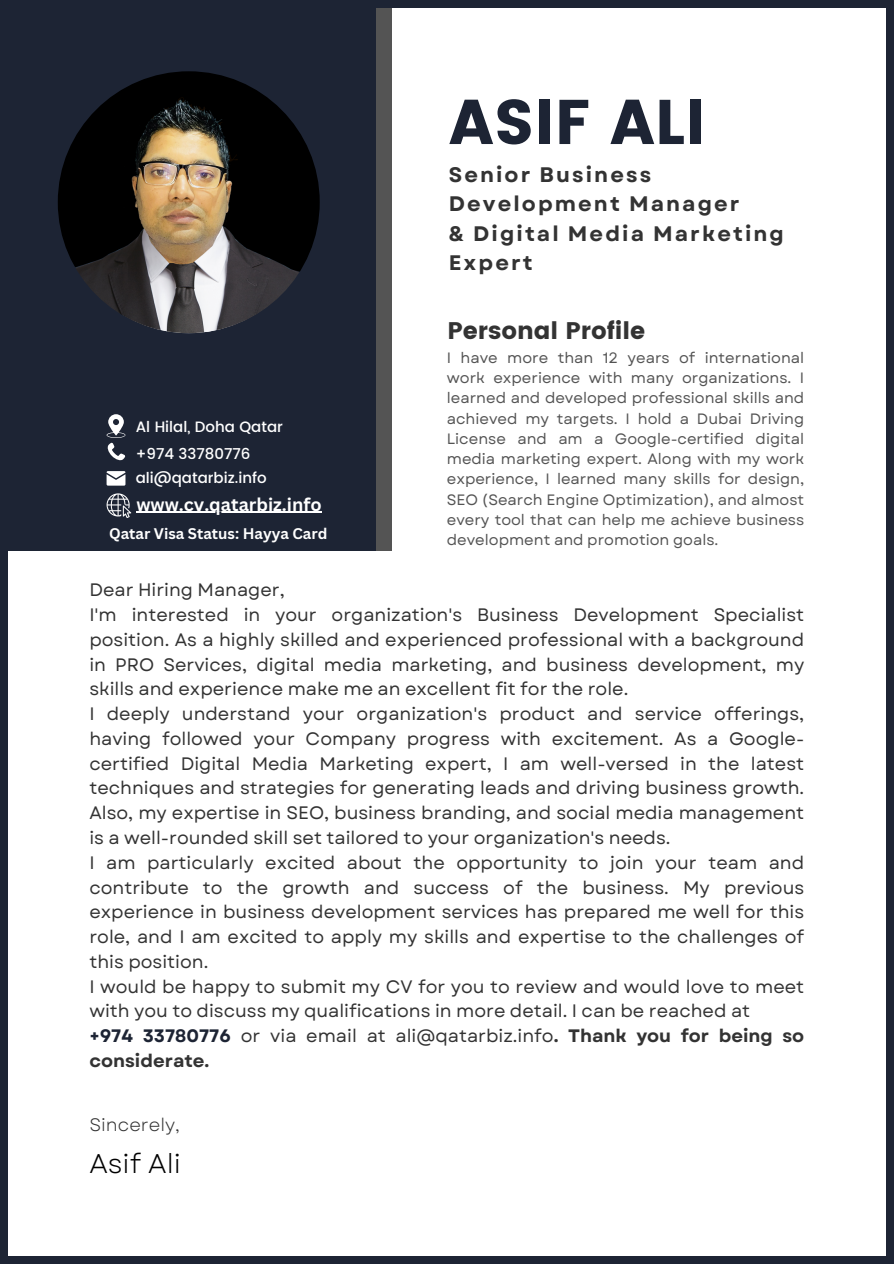
<style>
.page{position:relative;width:894px;height:1264px;background:#fff}
.page>*{position:absolute;margin:0;border:0;box-sizing:border-box;transform-origin:0 0}
.t1{font:63px "Poppins";color:#1d2434}
.t2{font:27px "Garet";color:#000}
.t3{font:24px "Poppins";color:#333}
.t4{font:700 21px/29.2px "Garet";letter-spacing:.1em;color:#333}
.t5{font:18px/24.8px "Garet";color:#333;text-align:justify}
.t6{font:700 18px/24.8px "Garet";color:#333}
.t7{font:700 18px "Canva Sans";color:#fff}
.t8{font:18px "Garet";color:#333}
.t9{font:15px/20.2px "Garet";color:#545454;text-align:justify}
.t10{font:500 15px "Poppins";color:#fff}
.t11{font:700 15px "Canva Sans";color:#fff}
.s1{color:#1d2434}
.s2{font-weight:400}
</style>
<div class="page">
<div style="left:0;top:0;width:385px;height:550px;background:#1d2434"></div>
<img style="left:58px;top:71px;width:261px;height:262px;border-radius:50%">
<svg style="left:106px;top:471px;width:19px;height:14px"></svg>
<svg style="left:106px;top:414px;width:19px;height:47px"></svg>
<div style="left:376px;top:7px;width:15px;height:543px;background:#545454"></div>
<div style="left:886px;top:0;width:7px;height:1263px;background:#1d2434"></div>
<div style="left:0;top:1256px;width:893px;height:7px;background:#1d2434"></div>
<div style="left:361px;top:0;width:532px;height:7px;background:#1d2434"></div>
<div style="left:0;top:539px;width:8px;height:724px;background:#1d2434"></div>
<svg style="left:106px;top:493px;width:25px;height:25px"></svg>
<hr style="left:136px;top:512px;width:186px;height:1px;background:#fff">
<p class="t10" style="left:136px;top:418px;width:149px">Al Hilal, Doha Qatar</p>
<p class="t10" style="left:136px;top:469px;width:132px">ali@qatarbiz.info</p>
<p class="t10" style="left:136px;top:444px;width:116px">+974 33780776</p>
<p class="t7" style="left:136px;top:491px;width:187px">www.cv.qatarbiz.info</p>
<p class="t11" style="left:109px;top:523px;width:220px">Qatar Visa Status: Hayya Card</p>
<p class="t1" style="left:448px;top:85px;width:258px">ASIF ALI</p>
<p class="t4" style="left:448px;top:160px;width:292px">Senior Business<br>Development Manager</p>
<p class="t4" style="left:448px;top:219px;width:336px">&amp; Digital Media Marketing<br>Expert</p>
<p class="t3" style="left:447px;top:317px;width:199px">Personal Profile</p>
<p class="t9" style="left:446px;top:347px;width:359px">I have more than 12 years of international work experience with many organizations. I learned and developed professional skills and achieved my targets. I hold a Dubai Driving License and am a Google-certified digital media marketing expert. Along with my work experience, I learned many skills for design, SEO (Search Engine Optimization), and almost every tool that can help me achieve business development and promotion goals.</p>
<p class="t5" style="left:89px;top:577px;width:197px">Dear Hiring Manager,</p>
<p class="t5" style="left:89px;top:602px;width:716px">I'm interested in your organization's Business Development Specialist position. As a highly skilled and experienced professional with a background in PRO Services, digital media marketing, and business development, my skills and experience make me an excellent fit for the role.</p>
<p class="t5" style="left:89px;top:701px;width:716px">I deeply understand your organization's product and service offerings, having followed your Company progress with excitement. As a Google&shy;certified Digital Media Marketing expert, I am well-versed in the latest techniques and strategies for generating leads and driving business growth.<br>Also, my expertise in SEO, business branding, and social media management is a well-rounded skill set tailored to your organization's needs.</p>
<p class="t5" style="left:89px;top:850px;width:716px">I am particularly excited about the opportunity to join your team and contribute to the growth and success of the business. My previous experience in business development services has prepared me well for this role, and I am excited to apply my skills and expertise to the challenges of this position.</p>
<p class="t5" style="left:89px;top:973px;width:716px">I would be happy to submit my CV for you to review and would love to meet with you to discuss my qualifications in more detail. I can be reached at</p>
<p class="t6" style="left:89px;top:1023px;width:716px"><span class="s1">+974 33780776</span> <span class="s2">or via email at ali@qatarbiz.info</span>. Thank you for being so considerate.</p>
<p class="t8" style="left:89px;top:1111px;width:92px">Sincerely,</p>
<p class="t2" style="left:89px;top:1144px;width:93px">Asif Ali</p>
</div>
